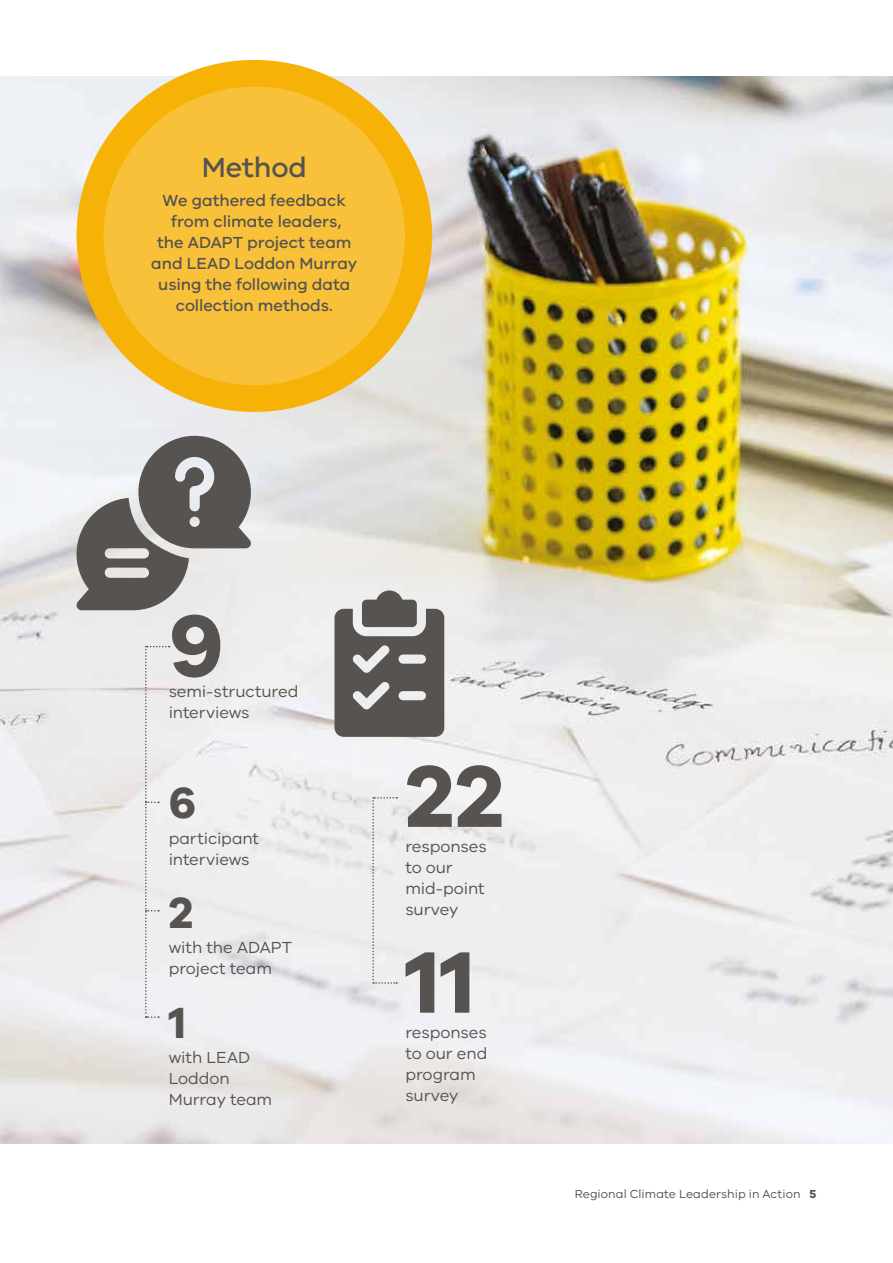
<style>
.page{position:relative;width:893px;height:1263px;background:#fff}
.page>*{position:absolute;margin:0;border:0;box-sizing:border-box;transform-origin:0 0}
.t1{font:700 90px "VIC";color:#565351}
.t2{font:700 45px "VIC";color:#565351}
.t3{font:500 28.5px "VIC";letter-spacing:-.005em;color:#565351}
.t4{font:16.5px/21px "VIC";letter-spacing:-.01em;color:#565351}
.t5{font:500 16.5px/21px "VIC";letter-spacing:-.005em;color:#565351;text-align:center}
.t6{font:12px "VIC";letter-spacing:.005em;color:#565351}
.s1{font-weight:700}
</style>
<div class="page">
<img style="left:0;top:77px;width:893px;height:1067px">
<div style="left:77px;top:60px;width:355px;height:352px;background:#f6b207;border-radius:50%"></div>
<div style="left:104px;top:87px;width:301px;height:298px;background:#f8c139;border-radius:50%"></div>
<svg style="left:76px;top:436px;width:175px;height:174px;background:#989796"></svg>
<svg style="left:334px;top:590px;width:110px;height:147px;background:#797775"></svg>
<svg style="left:372px;top:797px;width:25px;height:187px;background:#e8e8e8"></svg>
<svg style="left:145px;top:646px;width:25px;height:372px"></svg>
<h3 class="t3" style="left:202px;top:150px;width:107px">Method</h3>
<p class="t5" style="left:151px;top:190px;width:208px">We gathered feedback from climate leaders,<br>the ADAPT project team and LEAD Loddon Murray using the following data collection methods.</p>
<h1 class="t1" style="left:169px;top:590px;width:56px">9</h1>
<p class="t4" style="left:169px;top:681px;width:131px">semi-structured interviews</p>
<h2 class="t2" style="left:169px;top:775px;width:29px">6</h2>
<p class="t4" style="left:169px;top:827px;width:92px">participant interviews</p>
<h2 class="t2" style="left:169px;top:885px;width:26px">2</h2>
<p class="t4" style="left:169px;top:937px;width:125px">with the ADAPT project team</p>
<h2 class="t2" style="left:169px;top:995px;width:19px">1</h2>
<p class="t4" style="left:169px;top:1046px;width:105px">with LEAD<br>Loddon<br>Murray team</p>
<h1 class="t1" style="left:405px;top:741px;width:101px">22</h1>
<p class="t4" style="left:405px;top:835px;width:83px">responses to our mid-point survey</p>
<h1 class="t1" style="left:405px;top:927px;width:72px">11</h1>
<p class="t4" style="left:405px;top:1021px;width:84px">responses to our end program survey</p>
<p class="t6" style="left:575px;top:1187px;width:243px">Regional Climate Leadership in Action <span class="s1">5</span></p>
</div>
